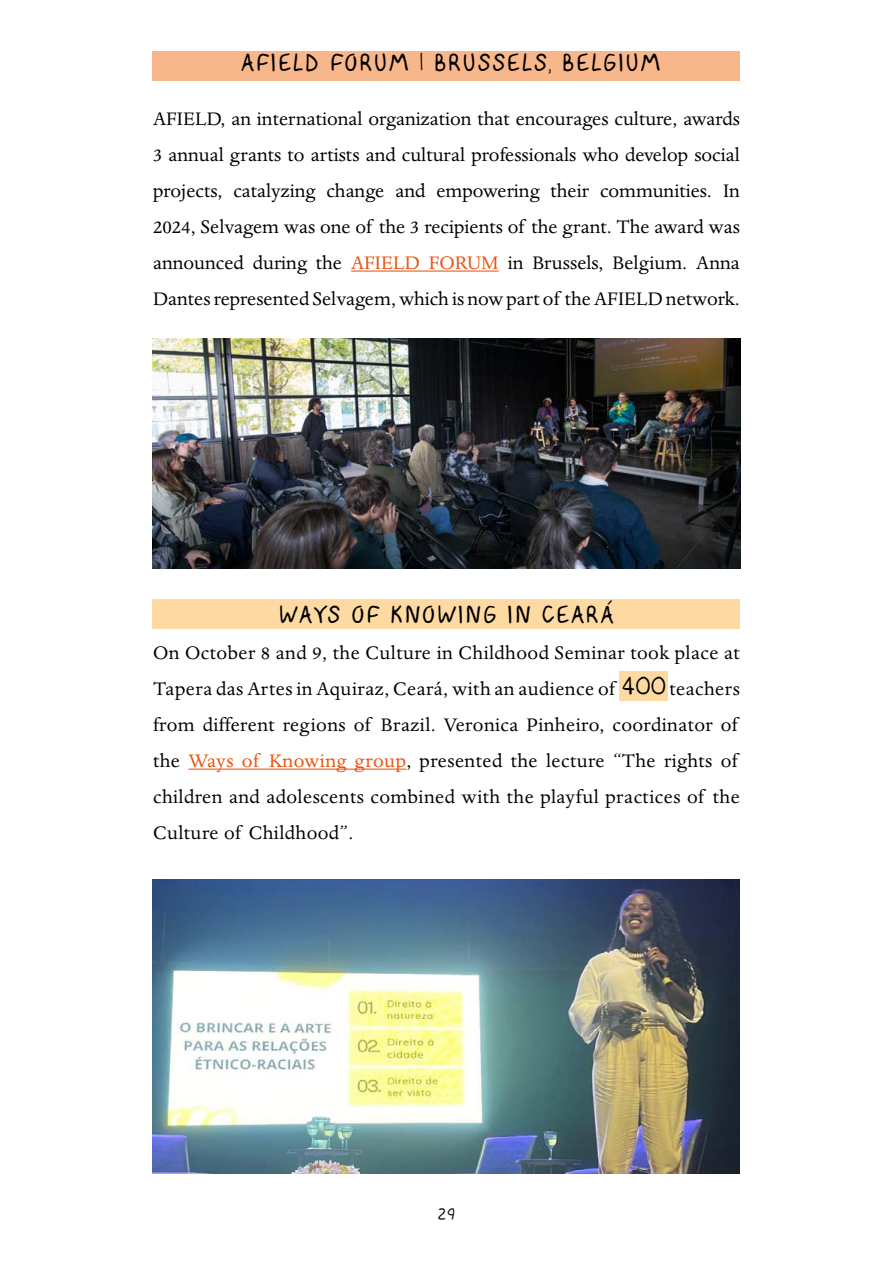
<style>
.page{position:relative;width:893px;height:1263px;background:#fff}
.page>*{position:absolute;margin:0;border:0;box-sizing:border-box;transform-origin:0 0}
.t1{font:21px/36px "Dante";letter-spacing:.005em;color:#000;text-align:justify}
.t2{font:21px "Dantestui 2";letter-spacing:.075em;color:#000}
.t3{font:13.5px "Dantestui 2";color:#000}
.s1{color:#e9520e}
.s2{font-family:"Dantestui 2"}
</style>
<div class="page">
<div style="left:620px;top:671px;width:48px;height:30px;background:#fedaa2"></div>
<div style="left:153px;top:51px;width:587px;height:30px;background:#f8b68b"></div>
<img style="left:153px;top:338px;width:587px;height:231px">
<img style="left:153px;top:879px;width:587px;height:295px">
<div style="left:153px;top:599px;width:587px;height:30px;background:#fedaa2"></div>
<hr style="left:351px;top:270px;width:148px;height:2px;background:#e9520e">
<hr style="left:188px;top:768px;width:218px;height:2px;background:#e9520e">
<p class="t2" style="left:241px;top:47px;width:421px">AFIELD FORUM | BRUSSELS, BELGIUM</p>
<p class="t1" style="left:153px;top:101px;width:588px">AFIELD, an international organization that encourages culture, awards 3 annual grants to artists and cultural professionals who develop social projects, catalyzing change and empowering their communities. In 2024, Selvagem was one of the 3 recipients of the grant. The award was announced during the <span class="s1">AFIELD FORUM</span> in Brussels, Belgium. Anna Dantes represented Selvagem, which is now part of the AFIELD network.</p>
<p class="t2" style="left:279px;top:599px;width:337px">WAYS OF KNOWING IN CEARÁ</p>
<p class="t1" style="left:153px;top:635px;width:588px">On October 8 and 9, the Culture in Childhood Seminar took place at Tapera das Artes in Aquiraz, Ceará, with an audience of <span class="s2">400</span> teachers from different regions of Brazil. Veronica Pinheiro, coordinator of the <span class="s1">Ways of Knowing group</span>, presented the lecture “The rights of children and adolescents combined with the playful practices of the Culture of Childhood”.</p>
<p class="t3" style="left:437px;top:1204px;width:20px">29</p>
</div>
